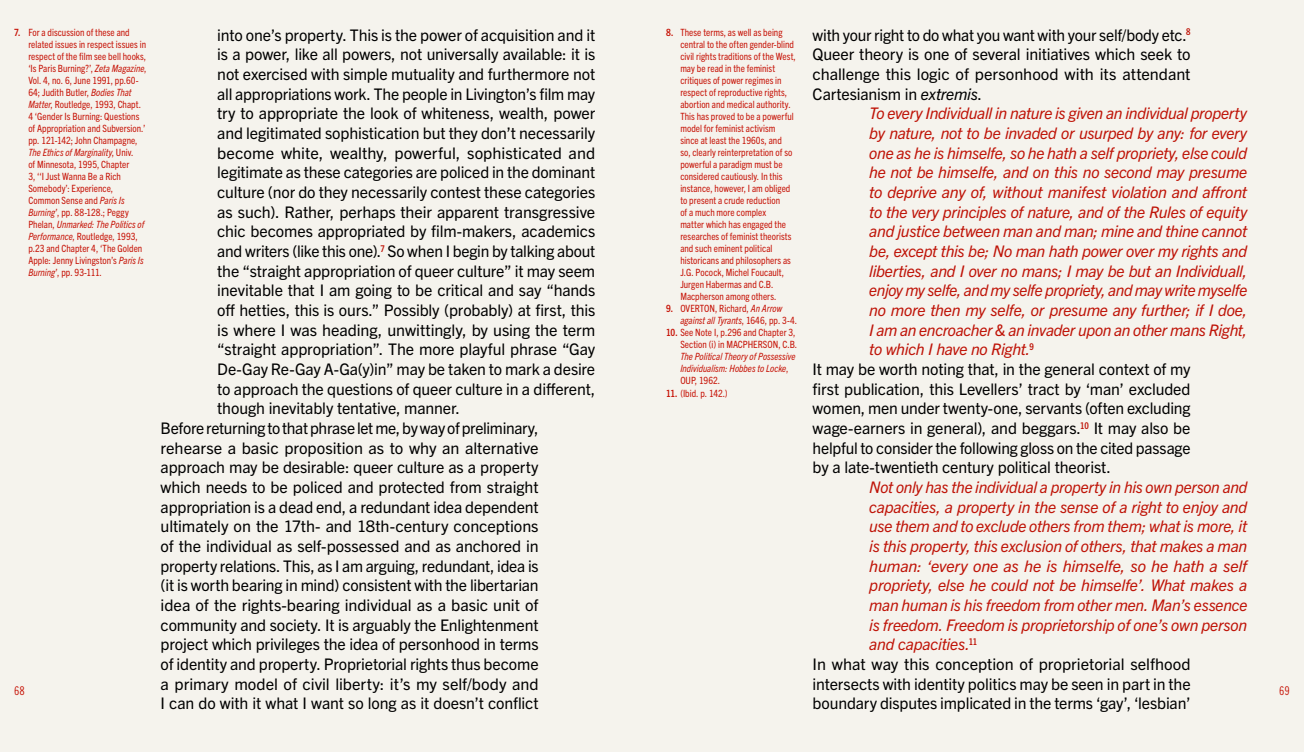
<style>
.page{position:relative;width:1304px;height:752px;background:#fff}
.page>*{position:absolute;margin:0;border:0;box-sizing:border-box;transform-origin:0 0}
.t1{font:16px/19.6px "Trade Gothic Next LT Pro";letter-spacing:-.01em;color:#000;text-align:justify}
.t2{font:italic 16px "Trade Gothic Next LT Pro";letter-spacing:-.02em;color:#c71509}
.t3{font:12px "Trade Gothic Cond Eighteen";color:#c71509}
.t4{font:condensed 10px/12px "Trade Gothic Next LT Pro";letter-spacing:.005em;color:#c71509}
.t5{font:italic condensed 10px/12px "Trade Gothic Next LT Pro";color:#c71509}
.s1{font-style:italic}
.s2{font-weight:700}
.s3{font-style:normal}
</style>
<div class="page">
<div style="left:0;top:0;width:1304px;height:751px;background:#f5f3ed"></div>
<p class="t1" style="left:813px;top:24px;width:379px">with your right to do what you want with your self/body etc.<sup>8<br></sup>Queer theory is one of several initiatives which seek to challenge this logic of personhood with its attendant Cartesianism in <span class="s1">extremis</span>.</p>
<p class="t2" style="left:869px;top:102px;width:379px">To every Individuall in nature is given an individual property</p>
<p class="t2" style="left:869px;top:122px;width:379px">by nature, not to be invaded or usurped by any: for every</p>
<p class="t2" style="left:869px;top:142px;width:379px">one as he is himselfe, so he hath a self propriety, else could</p>
<p class="t2" style="left:869px;top:161px;width:380px">he not be himselfe, and on this no second may presume</p>
<p class="t2" style="left:869px;top:181px;width:379px">to deprive any of, without manifest violation and affront</p>
<p class="t2" style="left:869px;top:201px;width:380px">to the very principles of nature, and of the Rules of equity</p>
<p class="t2" style="left:869px;top:220px;width:379px">and justice between man and man; mine and thine cannot</p>
<p class="t2" style="left:869px;top:240px;width:379px">be, except this be; No man hath power over my rights and</p>
<p class="t2" style="left:869px;top:259px;width:379px">liberties, and I over no mans; I may be but an Individuall,</p>
<p class="t2" style="left:869px;top:279px;width:379px">enjoy my selfe, and my selfe propriety, and may write myselfe</p>
<p class="t2" style="left:869px;top:299px;width:380px">no more then my selfe, or presume any further; if I doe,</p>
<p class="t2" style="left:869px;top:318px;width:379px">I am an encroacher &amp; an invader upon an other mans Right,</p>
<p class="t2" style="left:869px;top:338px;width:166px">to which I have no Right.<sup>9</sup></p>
<p class="t1" style="left:813px;top:358px;width:379px">It may be worth noting that, in the general context of my</p>
<p class="t1" style="left:813px;top:378px;width:379px">first publication, this Levellers’ tract by ‘man’ excluded</p>
<p class="t1" style="left:813px;top:397px;width:379px">women, men under twenty-one, servants (often excluding</p>
<p class="t1" style="left:813px;top:417px;width:379px">wage-earners in general), and beggars.<sup>10</sup> It may also be</p>
<p class="t1" style="left:813px;top:436px;width:379px">helpful to consider the following gloss on the cited passage</p>
<p class="t1" style="left:813px;top:456px;width:300px">by a late-twentieth century political theorist.</p>
<p class="t2" style="left:869px;top:475px;width:380px">Not only has the individual a property in his own person and</p>
<p class="t2" style="left:869px;top:495px;width:379px">capacities, a property in the sense of a right to enjoy and</p>
<p class="t2" style="left:869px;top:515px;width:379px">use them and to exclude others from them; what is more, it</p>
<p class="t2" style="left:869px;top:534px;width:380px">is this property, this exclusion of others, that makes a man</p>
<p class="t2" style="left:869px;top:554px;width:379px">human: ‘every one as he is himselfe, so he hath a self</p>
<p class="t2" style="left:869px;top:574px;width:379px">propriety, else he could not be himselfe’. What makes a</p>
<p class="t2" style="left:869px;top:593px;width:379px">man human is his freedom from other men. Man’s essence</p>
<p class="t2" style="left:869px;top:613px;width:379px">is freedom. Freedom is proprietorship of one’s own person</p>
<p class="t2" style="left:869px;top:633px;width:109px">and capacities.<sup>11</sup></p>
<p class="t1" style="left:813px;top:653px;width:380px">In what way this conception of proprietorial selfhood</p>
<p class="t1" style="left:813px;top:672px;width:379px">intersects with identity politics may be seen in part in the</p>
<p class="t1" style="left:813px;top:692px;width:379px">boundary disputes implicated in the terms ‘gay’, ‘lesbian’</p>
<p class="t4" style="left:28px;top:26px;width:120px;text-indent:-14px"><span class="s2">7.</span> For a discussion of these and related issues in respect issues in respect of the film see bell hooks, ‘Is Paris Burning?’, <span class="s1">Zeta Magazine</span>,<br>Vol. 4, no. 6, June 1991, pp.60-<br>64; Judith Butler, <span class="s1">Bodies That<br>Matter</span>, Routledge, 1993, Chapt.<br>4 ‘Gender Is Burning: Questions of Appropriation and Subversion.’ pp. 121-142; John Champagne,<br><span class="s1">The Ethics of Marginality</span>, Univ.<br>of Minnesota, 1995, Chapter<br>3, ‘‘I Just Wanna Be a Rich<br>Somebody’: Experience,<br>Common Sense and <span class="s1">Paris Is<br>Burning</span>’, pp. 88-128.; Peggy<br>Phelan, <span class="s1">Unmarked: The Politics of<br>Performance</span>, Routledge, 1993, p.23 and Chapter 4, ‘The Golden<br>Apple: Jenny Livingston’s <span class="s1">Paris Is<br>Burning</span>’, pp. 93-111.</p>
<p class="t4" style="left:680px;top:26px;width:117px;text-indent:-14px"><span class="s2">8.</span> These terms, as well as being central to the often gender-blind civil rights traditions of the West, may be read in the feminist critiques of power regimes in respect of reproductive rights, abortion and medical authority.<br>This has proved to be a powerful model for feminist activism since at least the 1960s, and<br>so, clearly reinterpretation of so powerful a paradigm must be considered cautiously. In this instance, however, I am obliged to present a crude reduction<br>of a much more complex<br>matter which has engaged the researches of feminist theorists and such eminent political historicans and philosophers as<br>J.G. Pocock, Michel Foucault,<br>Jurgen Habermas and C.B.<br>Macpherson among others.</p>
<p class="t4" style="left:680px;top:302px;width:118px;text-indent:-14px"><span class="s2">9.</span> OVERTON, Richard, <span class="s1">An Arrow against all Tyrants</span>, 1646, pp. 3-4.</p>
<p class="t4" style="left:666px;top:326px;width:133px;text-align:right"><span class="s2">10.</span> See Note I, p.296 and Chapter 3,<br>Section (i) in MACPHERSON, C.B.</p>
<p class="t5" style="left:680px;top:350px;width:117px">The Political Theory of Possessive<br>Individualism: Hobbes to Locke<span class="s3">,<br>OUP, 1962.</span></p>
<p class="t4" style="left:666px;top:386px;width:63px"><span class="s2">11.</span> (Ibid. p. 142.)</p>
<p class="t1" style="left:217px;top:24px;width:379px">into one’s property. This is the power of acquisition and it</p>
<p class="t1" style="left:217px;top:44px;width:379px">is a power, like all powers, not universally available: it is</p>
<p class="t1" style="left:217px;top:63px;width:379px">not exercised with simple mutuality and furthermore not</p>
<p class="t1" style="left:217px;top:83px;width:379px">all appropriations work. The people in Livington’s film may</p>
<p class="t1" style="left:217px;top:103px;width:379px">try to appropriate the look of whiteness, wealth, power</p>
<p class="t1" style="left:217px;top:122px;width:379px">and legitimated sophistication but they don’t necessarily</p>
<p class="t1" style="left:217px;top:142px;width:379px">become white, wealthy, powerful, sophisticated and</p>
<p class="t1" style="left:217px;top:162px;width:379px">legitimate as these categories are policed in the dominant</p>
<p class="t1" style="left:217px;top:181px;width:379px">culture (nor do they necessarily contest these categories</p>
<p class="t1" style="left:217px;top:201px;width:379px">as such). Rather, perhaps their apparent transgressive</p>
<p class="t1" style="left:217px;top:220px;width:379px">chic becomes appropriated by film-makers, academics</p>
<p class="t1" style="left:217px;top:240px;width:380px">and writers (like this one).<sup>7</sup> So when I begin by talking about</p>
<p class="t1" style="left:217px;top:260px;width:379px">the “straight appropriation of queer culture” it may seem</p>
<p class="t1" style="left:217px;top:279px;width:379px">inevitable that I am going to be critical and say “hands</p>
<p class="t1" style="left:217px;top:299px;width:379px">off hetties, this is ours.” Possibly (probably) at first, this</p>
<p class="t1" style="left:217px;top:319px;width:379px">is where I was heading, unwittingly, by using the term</p>
<p class="t1" style="left:217px;top:338px;width:379px">“straight appropriation”. The more playful phrase “Gay</p>
<p class="t1" style="left:217px;top:358px;width:379px">De-Gay Re-Gay A-Ga(y)in” may be taken to mark a desire</p>
<p class="t1" style="left:217px;top:378px;width:379px">to approach the questions of queer culture in a different,</p>
<p class="t1" style="left:217px;top:397px;width:244px">though inevitably tentative, manner.</p>
<p class="t1" style="left:161px;top:417px;width:379px">Before returning to that phrase let me, by way of preliminary,</p>
<p class="t1" style="left:161px;top:436px;width:379px">rehearse a basic proposition as to why an alternative</p>
<p class="t1" style="left:161px;top:456px;width:379px">approach may be desirable: queer culture as a property</p>
<p class="t1" style="left:161px;top:476px;width:379px">which needs to be policed and protected from straight</p>
<p class="t1" style="left:161px;top:495px;width:379px">appropriation is a dead end, a redundant idea dependent</p>
<p class="t1" style="left:161px;top:515px;width:379px">ultimately on the 17th- and 18th-century conceptions</p>
<p class="t1" style="left:161px;top:535px;width:379px">of the individual as self-possessed and as anchored in</p>
<p class="t1" style="left:161px;top:554px;width:379px">property relations. This, as I am arguing, redundant, idea is</p>
<p class="t1" style="left:161px;top:574px;width:379px">(it is worth bearing in mind) consistent with the libertarian</p>
<p class="t1" style="left:161px;top:594px;width:379px">idea of the rights-bearing individual as a basic unit of</p>
<p class="t1" style="left:161px;top:613px;width:379px">community and society. It is arguably the Enlightenment</p>
<p class="t1" style="left:161px;top:633px;width:379px">project which privileges the idea of personhood in terms</p>
<p class="t1" style="left:161px;top:653px;width:379px">of identity and property. Proprietorial rights thus become</p>
<p class="t1" style="left:161px;top:672px;width:380px">a primary model of civil liberty: it’s my self/body and</p>
<p class="t1" style="left:161px;top:692px;width:379px">I can do with it what I want so long as it doesn’t conflict</p>
<p class="t3" style="left:14px;top:683px;width:12px">68</p>
<p class="t3" style="left:1279px;top:683px;width:12px">69</p>
</div>
